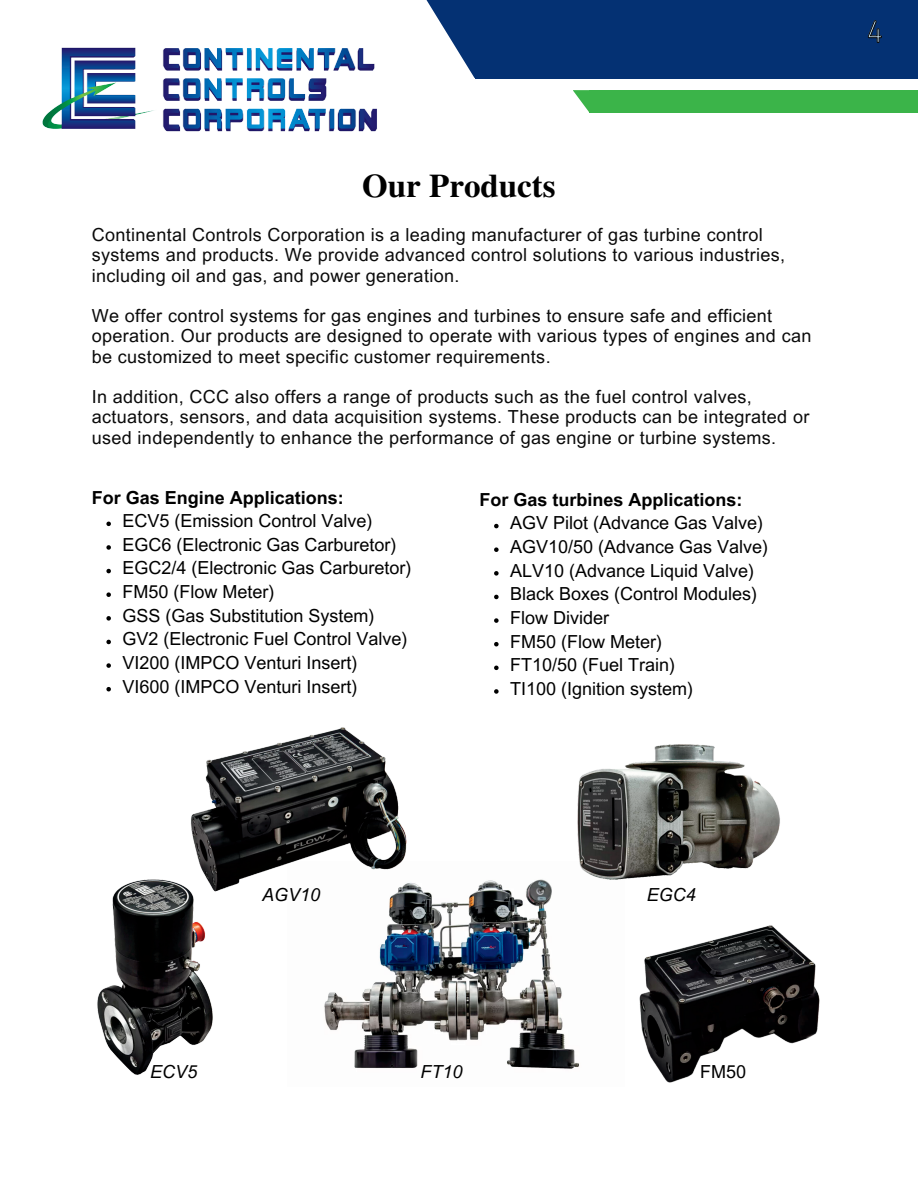
<style>
.page{position:relative;width:918px;height:1188px;background:#fff}
.page>*{position:absolute;margin:0;border:0;box-sizing:border-box;transform-origin:0 0}
.t1{font:700 33px "Te X Gyre Termes";color:#000}
.t2{font:300 30px "Blogger Sans";color:#cee8f6}
.t3{font:18px/20.2px "Arial MT Pro";letter-spacing:.02em;color:#0a0a0a}
.t4{font:18px/23.7px "Arial MT Pro";color:#000}
.t5{font:700 18px "Arial MT Pro";color:#000}
.t6{font:italic 18px "Arial MT Pro";color:#000}
</style>
<div class="page">
<img style="left:42px;top:47px;width:335px;height:85px">
<div style="left:475px;top:0;width:443px;height:79px;background:#043173"></div>
<svg style="left:426px;top:0;width:49px;height:78px"></svg>
<div style="left:590px;top:90px;width:328px;height:23px;background:#3bb449"></div>
<svg style="left:573px;top:90px;width:17px;height:22px"></svg>
<img style="left:324px;top:879px;width:255px;height:190px">
<img style="left:191px;top:727px;width:217px;height:169px">
<img style="left:97px;top:854px;width:165px;height:221px">
<img style="left:543px;top:744px;width:237px;height:152px">
<img style="left:639px;top:925px;width:181px;height:158px">
<svg style="left:868px;top:20px;width:14px;height:23px"></svg>
<svg style="left:106px;top:522px;width:5px;height:4px"></svg>
<svg style="left:106px;top:545px;width:5px;height:5px"></svg>
<svg style="left:106px;top:569px;width:5px;height:4px"></svg>
<svg style="left:106px;top:592px;width:5px;height:5px"></svg>
<svg style="left:106px;top:616px;width:5px;height:5px"></svg>
<svg style="left:106px;top:640px;width:5px;height:4px"></svg>
<svg style="left:106px;top:663px;width:5px;height:5px"></svg>
<svg style="left:106px;top:687px;width:5px;height:4px"></svg>
<svg style="left:494px;top:524px;width:5px;height:4px"></svg>
<svg style="left:494px;top:547px;width:5px;height:5px"></svg>
<svg style="left:494px;top:571px;width:5px;height:5px"></svg>
<svg style="left:494px;top:595px;width:5px;height:4px"></svg>
<svg style="left:494px;top:618px;width:5px;height:5px"></svg>
<svg style="left:494px;top:642px;width:5px;height:4px"></svg>
<svg style="left:494px;top:666px;width:5px;height:4px"></svg>
<svg style="left:494px;top:689px;width:5px;height:5px"></svg>
<h1 class="t1" style="left:362px;top:160px;width:195px">Our Products</h1>
<p class="t3" style="left:92px;top:227px;width:695px">Continental Controls Corporation is a leading manufacturer of gas turbine control systems and products. We provide advanced control solutions to various industries, including oil and gas, and power generation.</p>
<p class="t3" style="left:92px;top:308px;width:721px">We offer control systems for gas engines and turbines to ensure safe and efficient operation. Our products are designed to operate with various types of engines and can be customized to meet specific customer requirements.</p>
<p class="t3" style="left:92px;top:389px;width:719px">In addition, CCC also offers a range of products such as the fuel control valves, actuators, sensors, and data acquisition systems. These products can be integrated or used independently to enhance the performance of gas engine or turbine systems.</p>
<p class="t5" style="left:92px;top:491px;width:254px">For Gas Engine Applications:</p>
<p class="t4" style="left:122px;top:511px;width:291px">ECV5 (Emission Control Valve)<br>EGC6 (Electronic Gas Carburetor)<br>EGC2/4 (Electronic Gas Carburetor)<br>FM50 (Flow Meter)<br>GSS (Gas Substitution System)<br>GV2 (Electronic Fuel Control Valve)<br>VI200 (IMPCO Venturi Insert)<br>VI600 (IMPCO Venturi Insert)</p>
<p class="t5" style="left:479px;top:493px;width:265px">For Gas turbines Applications:</p>
<p class="t4" style="left:510px;top:514px;width:260px">AGV Pilot (Advance Gas Valve)<br>AGV10/50 (Advance Gas Valve)<br>ALV10 (Advance Liquid Valve)<br>Black Boxes (Control Modules)<br>Flow Divider<br>FM50 (Flow Meter)<br>FT10/50 (Fuel Train)<br>TI100 (Ignition system)</p>
<h2 class="t2" style="left:867px;top:20px;width:16px">4</h2>
<p class="t6" style="left:262px;top:888px;width:60px">AGV10</p>
<p class="t6" style="left:150px;top:1065px;width:49px">ECV5</p>
<p class="t6" style="left:420px;top:1065px;width:44px">FT10</p>
<p class="t6" style="left:647px;top:888px;width:51px">EGC4</p>
<p class="t4" style="left:700px;top:1062px;width:48px">FM50</p>
</div>
